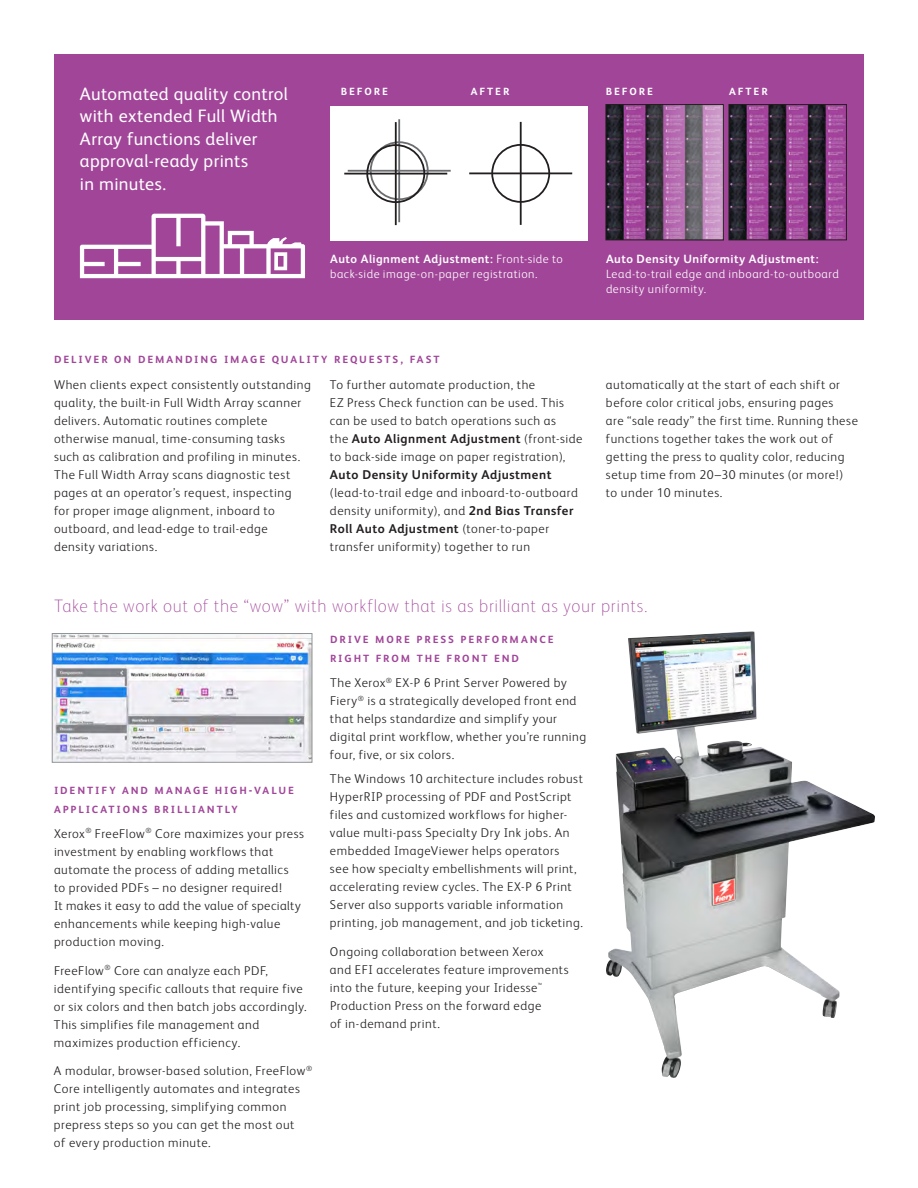
<style>
.page{position:relative;width:918px;height:1188px;background:#fff}
.page>*{position:absolute;margin:0;border:0;box-sizing:border-box;transform-origin:0 0}
.Body_Text_7_10{font:18px/22.5px "Xerox Sans";letter-spacing:.02em;color:#fff}
.Intro_Subhead{font:100 18px "Xerox Sans";letter-spacing:.035em;color:#a14599}
.Body_Subhead{font:300 12.75px/18px "Xerox Sans";letter-spacing:.04em;color:#231f20}
.Body_Text_8_5_12{font:300 12.75px/18px "Xerox Sans";letter-spacing:.04em;color:#231f20}
.Body_Subhead-2{font:300 12px/15px "Xerox Sans";letter-spacing:.045em;color:#fff}
.Body_Subhead-3{font:700 12px/19.5px "Xerox Sans Expert";letter-spacing:.16em;color:#a14599}
.Body_Subhead-4{font:700 12px "Xerox Sans Expert";letter-spacing:.16em;color:#fff}
.s1{font-weight:700}
</style>
<div class="page">
<div style="left:54px;top:54px;width:810px;height:266px;background:#a14599"></div>
<div style="left:330px;top:106px;width:258px;height:134px;background:#fff"></div>
<img style="left:54px;top:635px;width:256px;height:125px">
<div style="left:52px;top:633px;width:260px;height:129px;border:1px solid #919396"></div>
<img style="left:731px;top:106px;width:114px;height:132px">
<div style="left:729px;top:104px;width:118px;height:136px;border:1px solid #231f20"></div>
<svg style="left:371px;top:142px;width:57px;height:57px"></svg>
<div style="left:370px;top:141px;width:59px;height:59px;border:2px solid #6c6d70;border-radius:50%"></div>
<hr style="left:398px;top:119px;width:2px;height:103px;background:#6c6d70">
<hr style="left:348px;top:170px;width:103px;height:2px;background:#6c6d70">
<div style="left:366px;top:144px;width:59px;height:59px;border:2px solid #231f20;border-radius:50%"></div>
<hr style="left:395px;top:122px;width:2px;height:103px;background:#231f20">
<hr style="left:344px;top:173px;width:103px;height:2px;background:#231f20">
<div style="left:491px;top:144px;width:59px;height:59px;border:2px solid #231f20;border-radius:50%"></div>
<hr style="left:520px;top:122px;width:2px;height:103px;background:#231f20">
<hr style="left:469px;top:172px;width:103px;height:2px;background:#231f20">
<img style="left:606px;top:631px;width:233px;height:447px">
<svg style="left:80px;top:214px;width:225px;height:64px"></svg>
<svg style="left:608px;top:106px;width:114px;height:132px;background:#805980"></svg>
<div style="left:606px;top:104px;width:118px;height:136px;border:1px solid #231f20"></div>
<p class="Body_Text_7_10" style="left:80px;top:81px;width:210px">Automated quality control with extended Full Width<br>Array functions deliver approval-ready prints<br>in minutes.</p>
<p class="Body_Subhead-4" style="left:341px;top:87px;width:49px">BEFORE</p>
<p class="Body_Subhead-4" style="left:471px;top:87px;width:40px">AFTER</p>
<p class="Body_Subhead-4" style="left:606px;top:87px;width:49px">BEFORE</p>
<p class="Body_Subhead-4" style="left:729px;top:87px;width:40px">AFTER</p>
<p class="Body_Subhead-2" style="left:330px;top:251px;width:234px"><span class="s1">Auto Alignment Adjustment:</span> Front-side to back-side image-on-paper registration.</p>
<p class="Body_Subhead-2" style="left:606px;top:251px;width:234px"><span class="s1">Auto Density Uniformity Adjustment:<br></span>Lead-to-trail edge and inboard-to-outboard density uniformity.</p>
<p class="Body_Subhead-3" style="left:54px;top:350px;width:387px">DELIVER ON DEMANDING IMAGE QUALITY REQUESTS, FAST</p>
<p class="Body_Subhead" style="left:54px;top:375px;width:258px">When clients expect consistently outstanding quality, the built-in Full Width Array scanner delivers. Automatic routines complete otherwise manual, time-consuming tasks such as calibration and profiling in minutes.<br>The Full Width Array scans diagnostic test pages at an operator’s request, inspecting<br>for proper image alignment, inboard to outboard, and lead-edge to trail-edge density variations.</p>
<p class="Body_Subhead" style="left:330px;top:375px;width:254px">To further automate production, the<br>EZ Press Check function can be used. This can be used to batch operations such as<br>the <span class="s1">Auto Alignment Adjustment</span> (front-side to back-side image on paper registration), <span class="s1">Auto Density Uniformity Adjustment </span>(lead-to-trail edge and inboard-to-outboard density uniformity), and <span class="s1">2nd Bias Transfer Roll Auto Adjustment</span> (toner-to-paper transfer uniformity) together to run</p>
<p class="Body_Subhead" style="left:606px;top:375px;width:253px">automatically at the start of each shift or before color critical jobs, ensuring pages<br>are “sale ready” the first time. Running these functions together takes the work out of getting the press to quality color, reducing setup time from 20–30 minutes (or more!)<br>to under 10 minutes.</p>
<p class="Intro_Subhead" style="left:54px;top:594px;width:595px">Take the work out of the “wow” with workflow that is as brilliant as your prints.</p>
<p class="Body_Subhead-3" style="left:54px;top:781px;width:242px">IDENTIFY AND MANAGE HIGH-VALUE<br>APPLICATIONS BRILLIANTLY</p>
<p class="Body_Text_8_5_12" style="left:54px;top:824px;width:252px">Xerox<sup>®</sup> FreeFlow<sup>®</sup> Core maximizes your press investment by enabling workflows that automate the process of adding metallics<br>to provided PDFs – no designer required!<br>It makes it easy to add the value of specialty enhancements while keeping high-value production moving.</p>
<p class="Body_Text_8_5_12" style="left:54px;top:961px;width:254px">FreeFlow<sup>®</sup> Core can analyze each PDF, identifying specific callouts that require five or six colors and then batch jobs accordingly.<br>This simplifies file management and maximizes production efficiency.</p>
<p class="Body_Text_8_5_12" style="left:54px;top:1061px;width:260px">A modular, browser-based solution, FreeFlow<sup>® </sup>Core intelligently automates and integrates print job processing, simplifying common prepress steps so you can get the most out<br>of every production minute.</p>
<p class="Body_Subhead-3" style="left:330px;top:630px;width:225px">DRIVE MORE PRESS PERFORMANCE<br>RIGHT FROM THE FRONT END</p>
<p class="Body_Subhead" style="left:330px;top:673px;width:258px">The Xerox<sup>®</sup> EX-P 6 Print Server Powered by Fiery<sup>®</sup> is a strategically developed front end that helps standardize and simplify your digital print workflow, whether you’re running four, five, or six colors.</p>
<p class="Body_Text_8_5_12" style="left:330px;top:769px;width:255px">The Windows 10 architecture includes robust HyperRIP processing of PDF and PostScript files and customized workflows for higher&shy;value multi-pass Specialty Dry Ink jobs. An embedded ImageViewer helps operators<br>see how specialty embellishments will print, accelerating review cycles. The EX-P 6 Print Server also supports variable information printing, job management, and job ticketing.</p>
<p class="Body_Subhead" style="left:330px;top:942px;width:240px">Ongoing collaboration between Xerox<br>and EFI accelerates feature improvements into the future, keeping your Iridesse<sup>™ </sup>Production Press on the forward edge<br>of in-demand print.</p>
</div>
